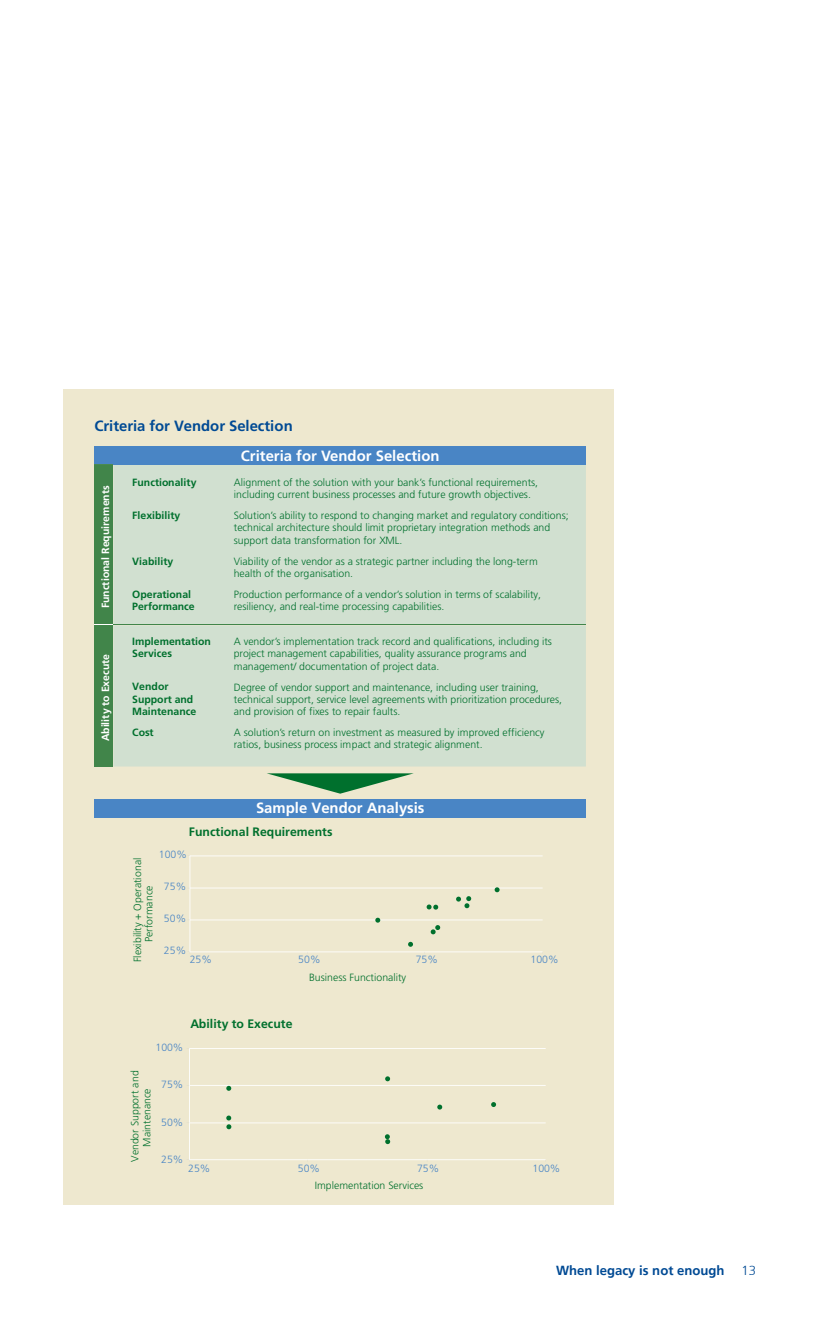
<style>
.page{position:relative;width:819px;height:1323px;background:#fff}
.page>*{position:absolute;margin:0;border:0;box-sizing:border-box;transform-origin:0 0}
.t1{font:700 14.88px "Frutiger";color:#fff}
.t2{font:700 14.88px "Frutiger";letter-spacing:-.005em;color:#004a94}
.t3{font:700 13.12px "Frutiger";color:#004a94}
.t4{font:300 13.12px "Frutiger 45";color:#004a94}
.t5{font:700 12.25px "Frutiger";color:#00702d}
.t6{font:300 10.5px/12.2px "Frutiger 45";color:#00702d}
.t7{font:700 10.5px/12.2px "Frutiger";color:#00702d}
.t8{font:300 10.5px/11.2px "Frutiger";color:#00702d}
.t9{font:300 10.5px "Frutiger";color:#4985c5}
.t10{font:700 10.5px "Frutiger";color:#fff}
</style>
<div class="page">
<div style="left:63px;top:389px;width:550px;height:816px;background:#eee8cf"></div>
<div style="left:94px;top:465px;width:492px;height:302px;background:#d1e0d0"></div>
<div style="left:95px;top:446px;width:491px;height:19px;background:#4985c5"></div>
<div style="left:95px;top:465px;width:18px;height:302px;background:#41854a"></div>
<hr style="left:113px;top:625px;width:473px;height:1px;background:#41854a">
<svg style="left:267px;top:773px;width:147px;height:21px"></svg>
<div style="left:95px;top:799px;width:491px;height:19px;background:#4985c5"></div>
<hr style="left:190px;top:920px;width:353px;height:1px;background:#fff">
<hr style="left:190px;top:888px;width:353px;height:1px;background:#fff">
<hr style="left:190px;top:855px;width:353px;height:1px;background:#fff">
<hr style="left:190px;top:855px;width:1px;height:97px;background:#fff">
<hr style="left:190px;top:951px;width:353px;height:1px;background:#fff">
<hr style="left:189px;top:1122px;width:357px;height:1px;background:#fff">
<hr style="left:189px;top:1085px;width:357px;height:1px;background:#fff">
<hr style="left:189px;top:1048px;width:357px;height:1px;background:#fff">
<hr style="left:189px;top:1048px;width:1px;height:112px;background:#fff">
<hr style="left:189px;top:1159px;width:357px;height:1px;background:#fff">
<svg style="left:375px;top:918px;width:5px;height:5px"></svg>
<svg style="left:408px;top:942px;width:5px;height:5px"></svg>
<svg style="left:427px;top:905px;width:11px;height:5px"></svg>
<svg style="left:431px;top:925px;width:9px;height:9px"></svg>
<svg style="left:456px;top:896px;width:15px;height:12px"></svg>
<svg style="left:495px;top:887px;width:5px;height:5px"></svg>
<svg style="left:226px;top:1116px;width:5px;height:13px"></svg>
<svg style="left:226px;top:1086px;width:5px;height:5px"></svg>
<svg style="left:385px;top:1076px;width:5px;height:5px"></svg>
<svg style="left:437px;top:1105px;width:5px;height:5px"></svg>
<svg style="left:491px;top:1102px;width:5px;height:5px"></svg>
<svg style="left:385px;top:1134px;width:5px;height:10px"></svg>
<h1 class="t2" style="left:95px;top:417px;width:200px">Criteria for Vendor Selection</h1>
<h1 class="t1" style="left:241px;top:447px;width:200px">Criteria for Vendor Selection</h1>
<p class="t6" style="left:234px;top:476px;width:306px">Alignment of the solution with your bank’s functional requirements, including current business processes and future growth objectives.</p>
<p class="t6" style="left:234px;top:510px;width:336px">Solution’s ability to respond to changing market and regulatory conditions; technical architecture should limit proprietary integration methods and support data transformation for XML.</p>
<p class="t6" style="left:234px;top:555px;width:306px">Viability of the vendor as a strategic partner including the long-term health of the organisation.</p>
<p class="t6" style="left:234px;top:588px;width:309px">Production performance of a vendor’s solution in terms of scalability, resiliency, and real-time processing capabilities.</p>
<p class="t6" style="left:234px;top:636px;width:320px">A vendor’s implementation track record and qualifications, including its project management capabilities, quality assurance programs and management/ documentation of project data.</p>
<p class="t6" style="left:234px;top:681px;width:330px">Degree of vendor support and maintenance, including user training, technical support, service level agreements with prioritization procedures, and provision of fixes to repair faults.</p>
<p class="t6" style="left:234px;top:727px;width:312px">A solution’s return on investment as measured by improved efficiency ratios, business process impact and strategic alignment.</p>
<p class="t7" style="left:132px;top:476px;width:66px">Functionality</p>
<p class="t7" style="left:132px;top:509px;width:50px">Flexibility</p>
<p class="t7" style="left:132px;top:555px;width:43px">Viability</p>
<p class="t7" style="left:132px;top:588px;width:64px">Operational<br>Performance</p>
<p class="t7" style="left:132px;top:635px;width:80px">Implementation<br>Services</p>
<p class="t7" style="left:132px;top:681px;width:65px">Vendor<br>Support and<br>Maintenance</p>
<p class="t7" style="left:132px;top:726px;width:23px">Cost</p>
<p class="t10" style="left:99px;top:608px;width:124px;rotate:-90deg">Functional Requirements</p>
<p class="t10" style="left:99px;top:741px;width:89px;rotate:-90deg">Ability to Execute</p>
<h1 class="t1" style="left:256px;top:799px;width:170px">Sample Vendor Analysis</h1>
<p class="t5" style="left:189px;top:824px;width:145px">Functional Requirements</p>
<p class="t9" style="left:159px;top:848px;width:30px">100%</p>
<p class="t8" style="left:132px;top:942px;width:86px;text-indent:-20px;rotate:-90deg">Flexibility + Operational<br>Performance</p>
<p class="t9" style="left:164px;top:881px;width:24px">75%</p>
<p class="t9" style="left:164px;top:912px;width:24px">50%</p>
<p class="t9" style="left:164px;top:944px;width:24px">25%</p>
<p class="t9" style="left:190px;top:953px;width:24px">25%</p>
<p class="t9" style="left:298px;top:953px;width:24px">50%</p>
<p class="t9" style="left:416px;top:953px;width:24px">75%</p>
<p class="t9" style="left:531px;top:953px;width:30px">100%</p>
<p class="t8" style="left:309px;top:972px;width:99px">Business Functionality</p>
<p class="t9" style="left:156px;top:1042px;width:29px">100%</p>
<p class="t5" style="left:190px;top:1016px;width:104px">Ability to Execute</p>
<p class="t8" style="left:129px;top:1162px;width:93px;line-height:12.1px;text-align:center;rotate:-90deg">Vendor Support and<br>Maintenance</p>
<p class="t9" style="left:161px;top:1079px;width:24px">75%</p>
<p class="t9" style="left:161px;top:1116px;width:24px">50%</p>
<p class="t9" style="left:161px;top:1153px;width:24px">25%</p>
<p class="t9" style="left:188px;top:1163px;width:24px">25%</p>
<p class="t9" style="left:298px;top:1163px;width:24px">50%</p>
<p class="t9" style="left:417px;top:1163px;width:24px">75%</p>
<p class="t9" style="left:533px;top:1163px;width:29px">100%</p>
<p class="t8" style="left:315px;top:1180px;width:110px">Implementation Services</p>
<p class="t3" style="left:556px;top:1263px;width:170px">When legacy is not enough</p>
<p class="t4" style="left:741px;top:1263px;width:16px">13</p>
</div>
